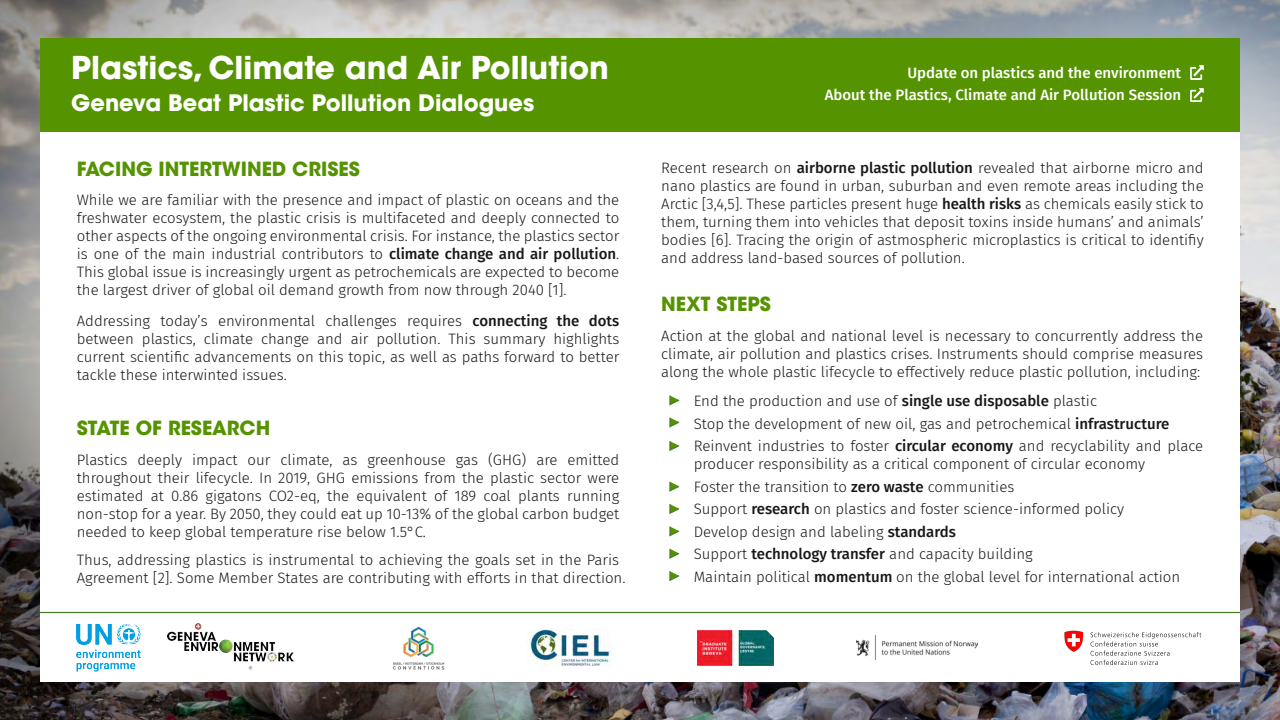
<style>
.page{position:relative;width:1280px;height:720px;background:#fff}
.page>*{position:absolute;margin:0;border:0;box-sizing:border-box;transform-origin:0 0}
.t1{font:700 31.25px "ITC Avant Garde Std";color:#fff}
.t2{font:700 22.5px "ITC Avant Garde Std";color:#fff}
.t3{font:700 19.38px "ITC Avant Garde Std";color:#559300}
.t4{font:300 15px/18px "Fira Sans";color:#1a171b;text-align:justify}
.t5{font:500 15px/22.2px "Fira Sans";color:#fff;text-align:right}
.s1{font-weight:500}
</style>
<div class="page">
<img style="left:0;top:0;width:1280px;height:720px">
<div style="left:40px;top:38px;width:1200px;height:644px;background:#fff"></div>
<hr style="left:40px;top:612px;width:1200px;height:1px;background:#477f29">
<div style="left:40px;top:38px;width:1200px;height:93px;background:#559400"></div>
<img style="left:393px;top:626px;width:52px;height:43px">
<img style="left:526px;top:630px;width:88px;height:36px">
<img style="left:697px;top:630px;width:77px;height:36px">
<img style="left:857px;top:636px;width:120px;height:24px">
<img style="left:1064px;top:630px;width:137px;height:35px">
<img style="left:167px;top:624px;width:126px;height:46px">
<img style="left:77px;top:625px;width:64px;height:47px">
<svg style="left:669px;top:395px;width:11px;height:11px"></svg>
<svg style="left:669px;top:481px;width:11px;height:11px"></svg>
<svg style="left:669px;top:504px;width:11px;height:10px"></svg>
<svg style="left:669px;top:526px;width:11px;height:11px"></svg>
<svg style="left:669px;top:548px;width:11px;height:11px"></svg>
<svg style="left:669px;top:571px;width:11px;height:11px"></svg>
<svg style="left:669px;top:441px;width:11px;height:10px"></svg>
<svg style="left:669px;top:417px;width:11px;height:11px"></svg>
<img style="left:1190px;top:66px;width:14px;height:13px">
<img style="left:1190px;top:88px;width:14px;height:13px">
<h1 class="t1" style="left:71px;top:47px;width:539px">Plastics, Climate and Air Pollution</h1>
<h2 class="t2" style="left:71px;top:88px;width:465px">Geneva Beat Plastic Pollution Dialogues</h2>
<p class="t3" style="left:77px;top:156px;width:284px">FACING INTERTWINED CRISES</p>
<p class="t4" style="left:77px;top:191px;width:544px">While we are familiar with the presence and impact of plastic on oceans and the freshwater ecosystem, the plastic crisis is multifaceted and deeply connected to other aspects of the ongoing environmental crisis. For instance, the plastics sector is one of the main industrial contributors to <span class="s1">climate change and air pollution</span>.<br>This global issue is increasingly urgent as petrochemicals are expected to become the largest driver of global oil demand growth from now through 2040 [1].</p>
<p class="t4" style="left:77px;top:312px;width:544px">Addressing today’s environmental challenges requires <span class="s1">connecting the dots </span>between plastics, climate change and air pollution. This summary highlights current scientific advancements on this topic, as well as paths forward to better tackle these interwinted issues.</p>
<p class="t3" style="left:77px;top:416px;width:195px">STATE OF RESEARCH</p>
<p class="t4" style="left:77px;top:451px;width:544px">Plastics deeply impact our climate, as greenhouse gas (GHG) are emitted throughout their lifecycle. In 2019, GHG emissions from the plastic sector were estimated at 0.86 gigatons CO2-eq, the equivalent of 189 coal plants running non-stop for a year. By 2050, they could eat up 10-13% of the global carbon budget needed to keep global temperature rise below 1.5°C.</p>
<p class="t4" style="left:77px;top:551px;width:550px">Thus, addressing plastics is instrumental to achieving the goals set in the Paris<br>Agreement [2]. Some Member States are contributing with efforts in that direction.</p>
<p class="t5" style="left:825px;top:61px;width:358px">Update on plastics and the environment<br>About the Plastics, Climate and Air Pollution Session</p>
<p class="t4" style="left:661px;top:158px;width:544px">Recent research on <span class="s1">airborne plastic pollution</span> revealed that airborne micro and nano plastics are found in urban, suburban and even remote areas including the Arctic [3,4,5]. These particles present huge <span class="s1">health risks</span> as chemicals easily stick to them, turning them into vehicles that deposit toxins inside humans’ and animals’ bodies [6]. Tracing the origin of astmospheric microplastics is critical to identifiy and address land-based sources of pollution.</p>
<p class="t3" style="left:661px;top:291px;width:111px">NEXT STEPS</p>
<p class="t4" style="left:661px;top:326px;width:543px">Action at the global and national level is necessary to concurrently address the climate, air pollution and plastics crises. Instruments should comprise measures along the whole plastic lifecycle to effectively reduce plastic pollution, including:</p>
<p class="t4" style="left:694px;top:390px;width:511px;line-height:22.5px;text-align:left">End the production and use of <span class="s1">single use disposable</span> plastic<br>Stop the development of new oil, gas and petrochemical <span class="s1">infrastructure<br></span>Reinvent industries to foster <span class="s1">circular economy</span> and recyclability and place</p>
<p class="t4" style="left:694px;top:453px;width:488px;line-height:22.5px;text-align:left">producer responsibility as a critical component of circular economy Foster the transition to <span class="s1">zero waste</span> communities<br>Support <span class="s1">research</span> on plastics and foster science-informed policy Develop design and labeling <span class="s1">standards<br></span>Support <span class="s1">technology transfer</span> and capacity building<br>Maintain political <span class="s1">momentum</span> on the global level for international action</p>
</div>
